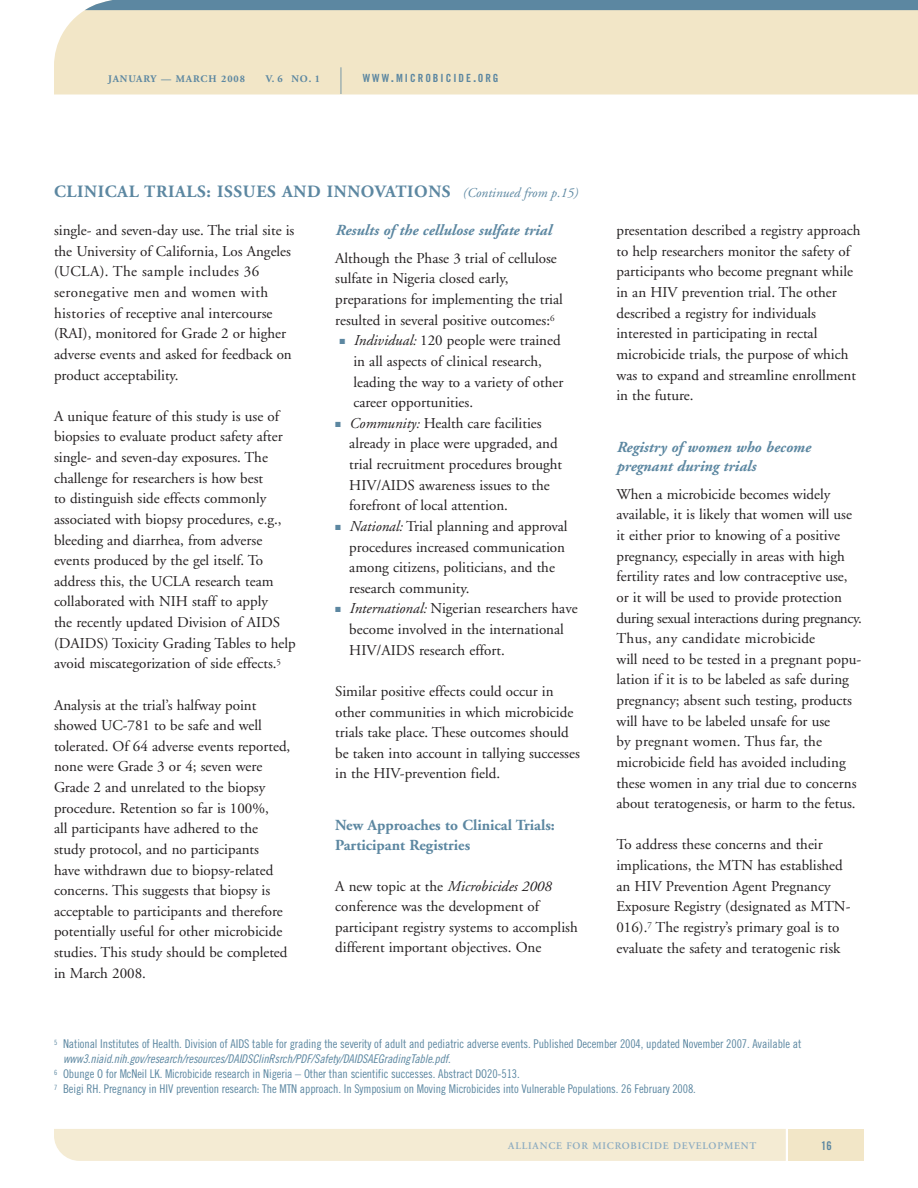
<style>
.page{position:relative;width:918px;height:1188px;background:#fff}
.page>*{position:absolute;margin:0;border:0;box-sizing:border-box;transform-origin:0 0}
.t1{font:600 39.45px "Adobe Garamond";color:#5c87a1;scale:.26 1}
.t2{font:700 17.25px "Adobe Garamond";letter-spacing:.035em;color:#5c87a1}
.t3{font:italic 700 15.3px/19.5px "Adobe Garamond";color:#5c87a1}
.t4{font:700 15.3px/19.5px "Adobe Garamond";color:#5c87a1}
.t5{font:15px/20.7px "Adobe Garamond";color:#231f20}
.t6{font:12px/15px "Trade Gothic Cond Eighteen";letter-spacing:-.01em;color:#5c87a1}
.t7{font:12px "Trade Gothic Cond Eighteen Obl";letter-spacing:-.01em;color:#5c87a1}
.t8{font:12px "Trade Gothic Bold Cond Twenty";color:#5c87a1}
.t9{font:11.25px "Trade Gothic Bold Cond Twenty";letter-spacing:.18em;color:#5c87a1}
.t10{font:600 10.2px "Adobe Garamond";letter-spacing:.075em;color:#8cabc0}
.t11{font:700 10.2px "Adobe Garamond";letter-spacing:.09em;color:#5c87a1}
.s1{font-size:15px}
.s2{font-weight:400;font-style:italic;font-size:13.5px}
.s3{color:#5c87a1}
.s4{font-style:italic}
.s5{font-family:"Trade Gothic Cond Eighteen"}
</style>
<div class="page">
<div style="left:54px;top:1129px;width:732px;height:32px;background:#f4ebd3"></div>
<div style="left:789px;top:1129px;width:75px;height:32px;background:#f2e6c7"></div>
<div style="left:54px;top:10px;width:864px;height:84px;background:#f2e6c7"></div>
<div style="left:85px;top:0;width:833px;height:10px;background:#5c87a1"></div>
<p class="t11" style="left:108px;top:74px;width:138px">JANUARY — MARCH 2008</p>
<p class="t11" style="left:266px;top:74px;width:56px">V. 6 NO. 1</p>
<h1 class="t1" style="left:340px;top:66px;width:11px">|</h1>
<p class="t9" style="left:363px;top:73px;width:137px">WWW<span class="s1">.</span>MICROBICIDE<span class="s1">.</span>ORG</p>
<p class="t2" style="left:54px;top:184px;width:525px">CLINICAL TRIALS: ISSUES AND INNOVATIONS <span class="s2">(Continued from p.15)</span></p>
<p class="t5" style="left:54px;top:221px;width:242px">single- and seven-day use. The trial site is the University of California, Los Angeles (UCLA). The sample includes 36 seronegative men and women with histories of receptive anal intercourse (RAI), monitored for Grade 2 or higher adverse events and asked for feedback on product acceptability.</p>
<p class="t5" style="left:54px;top:407px;width:243px">A unique feature of this study is use of biopsies to evaluate product safety after single- and seven-day exposures. The challenge for researchers is how best<br>to distinguish side effects commonly associated with biopsy procedures, e.g., bleeding and diarrhea, from adverse events produced by the gel itself. To address this, the UCLA research team collaborated with NIH staff to apply<br>the recently updated Division of AIDS (DAIDS) Toxicity Grading Tables to help avoid miscategorization of side effects.<sup>5</sup></p>
<p class="t5" style="left:54px;top:696px;width:238px">Analysis at the trial’s halfway point showed UC-781 to be safe and well tolerated. Of 64 adverse events reported, none were Grade 3 or 4; seven were Grade 2 and unrelated to the biopsy procedure. Retention so far is 100%,<br>all participants have adhered to the study protocol, and no participants<br>have withdrawn due to biopsy-related concerns. This suggests that biopsy is acceptable to participants and therefore potentially useful for other microbicide studies. This study should be completed in March 2008.</p>
<p class="t3" style="left:335px;top:222px;width:218px">Results of the cellulose sulfate trial</p>
<p class="t5" style="left:335px;top:249px;width:229px">Although the Phase 3 trial of cellulose sulfate in Nigeria closed early, preparations for implementing the trial resulted in several positive outcomes:<sup>6</sup></p>
<p class="t5" style="left:353px;top:332px;width:211px;text-indent:-14px"><span class="s3">✓</span> <span class="s4">Individual:</span> 120 people were trained in all aspects of clinical research, leading the way to a variety of other career opportunities.</p>
<p class="t5" style="left:349px;top:414px;width:214px;text-indent:-14px"><span class="s3">✓</span> <span class="s4">Community:</span> Health care facilities already in place were upgraded, and trial recruitment procedures brought HIV/AIDS awareness issues to the forefront of local attention.</p>
<p class="t5" style="left:349px;top:517px;width:220px;text-indent:-14px"><span class="s3">✓</span> <span class="s4">National:</span> Trial planning and approval procedures increased communication among citizens, politicians, and the research community.</p>
<p class="t5" style="left:349px;top:600px;width:230px;text-indent:-14px"><span class="s3">✓</span> <span class="s4">International:</span> Nigerian researchers have become involved in the international<br>HIV/AIDS research effort.</p>
<p class="t5" style="left:335px;top:682px;width:246px">Similar positive effects could occur in other communities in which microbicide trials take place. These outcomes should be taken into account in tallying successes in the HIV-prevention field.</p>
<p class="t4" style="left:335px;top:817px;width:221px">New Approaches to Clinical Trials:<br>Participant Registries</p>
<p class="t5" style="left:335px;top:877px;width:244px">A new topic at the <span class="s4">Microbicides 2008 </span>conference was the development of participant registry systems to accomplish different important objectives. One</p>
<p class="t5" style="left:616px;top:221px;width:246px">presentation described a registry approach to help researchers monitor the safety of participants who become pregnant while in an HIV prevention trial. The other described a registry for individuals interested in participating in rectal microbicide trials, the purpose of which was to expand and streamline enrollment in the future.</p>
<p class="t3" style="left:616px;top:439px;width:196px">Registry of women who become pregnant during trials</p>
<p class="t5" style="left:616px;top:485px;width:247px">When a microbicide becomes widely available, it is likely that women will use it either prior to knowing of a positive pregnancy, especially in areas with high fertility rates and low contraceptive use, or it will be used to provide protection during sexual interactions during pregnancy.<br>Thus, any candidate microbicide<br>will need to be tested in a pregnant popu&shy;lation if it is to be labeled as safe during pregnancy; absent such testing, products will have to be labeled unsafe for use<br>by pregnant women. Thus far, the microbicide field has avoided including these women in any trial due to concerns about teratogenesis, or harm to the fetus.</p>
<p class="t5" style="left:616px;top:836px;width:236px">To address these concerns and their implications, the MTN has established an HIV Prevention Agent Pregnancy Exposure Registry (designated as MTN-016).<sup>7</sup> The registry’s primary goal is to evaluate the safety and teratogenic risk</p>
<p class="t6" style="left:54px;top:1037px;width:749px"><sup>5</sup> National Institutes of Health. Division of AIDS table for grading the severity of adult and pediatric adverse events. Published December 2004, updated November 2007. Available at</p>
<p class="t7" style="left:63px;top:1054px;width:389px">www3.niaid.nih.gov/research/resources/DAIDSClinRsrch/PDF/Safety/DAIDSAEGradingTable.pdf<span class="s5">.</span></p>
<p class="t6" style="left:54px;top:1067px;width:643px"><sup>6</sup> Obunge O for McNeil LK. Microbicide research in Nigeria – Other than scientific successes. Abstract DO20-513.<br><sup>7</sup> Beigi RH. Pregnancy in HIV prevention research: The MTN approach. In Symposium on Moving Microbicides into Vulnerable Populations. 26 February 2008.</p>
<p class="t10" style="left:508px;top:1142px;width:250px">ALLIANCE FOR MICROBICIDE DEVELOPMENT</p>
<p class="t8" style="left:821px;top:1141px;width:12px">16</p>
</div>
